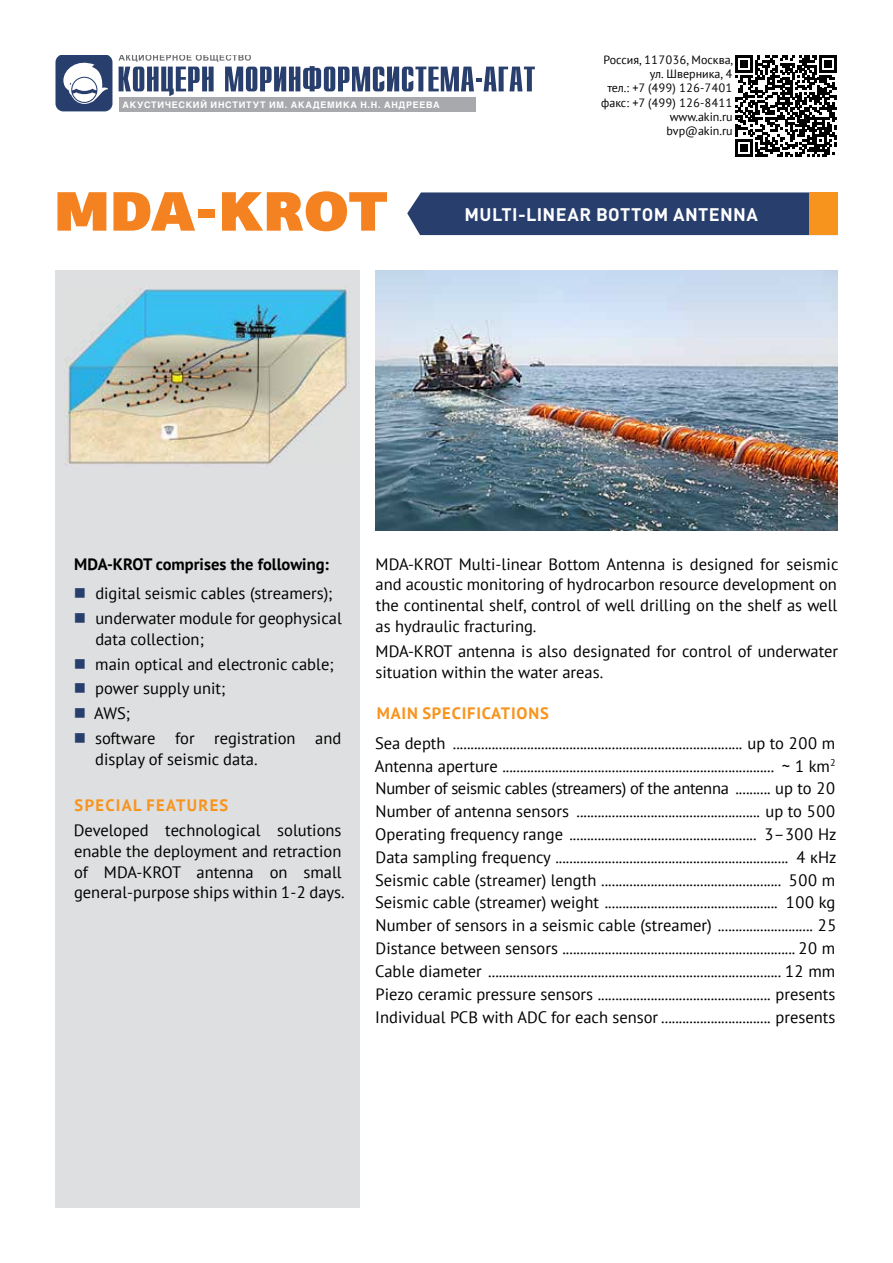
<style>
.page{position:relative;width:893px;height:1263px;background:#fff}
.page>*{position:absolute;margin:0;border:0;box-sizing:border-box;transform-origin:0 0}
.t1{font:900 55.5px "PF Agora Sans Pro";letter-spacing:-.005em;color:#f58220}
.t2{font:18px "Plumb Bold C";letter-spacing:.02em;color:#fff}
.t3{font:16.5px/22.8px "PT Sans";color:#000}
.t4{font:700 16.5px "PT Sans";color:#000}
.t5{font:700 16.5px "PT Sans";letter-spacing:.05em;color:#f7941e}
.t6{font:700 16.5px "PT Sans";letter-spacing:.08em;color:#f7941e}
.t7{font:12px/14.2px "PT Sans";color:#000;text-align:right}
.t8{font:700 9px "Helios C";letter-spacing:.08em;color:#fff}
</style>
<div class="page">
<div style="left:119px;top:97px;width:356px;height:14px;background:#a7a9ac"></div>
<svg style="left:56px;top:55px;width:56px;height:56px"></svg>
<svg style="left:119px;top:55px;width:416px;height:41px"></svg>
<div style="left:407px;top:192px;width:402px;height:43px;background:#283e6c"></div>
<div style="left:809px;top:192px;width:28px;height:43px;background:#f7941e"></div>
<div style="left:56px;top:270px;width:304px;height:937px;background:#dedfe0"></div>
<svg style="left:735px;top:56px;width:102px;height:101px"></svg>
<img style="left:65px;top:288px;width:285px;height:179px">
<img style="left:375px;top:270px;width:462px;height:260px">
<p class="t8" style="left:123px;top:100px;width:319px">АКУСТИЧЕСКИЙ ИНСТИТУТ ИМ. АКАДЕМИКА Н.Н. АНДРЕЕВА</p>
<h1 class="t1" style="left:54px;top:173px;width:335px">MDA-KROT</h1>
<p class="t7" style="left:601px;top:52px;width:133px">Россия, 117036, Москва, ул. Шверника, 4<br>тел.: +7 (499) 126-7401 факс: +7 (499) 126-8411 www.akin.ru bvp@akin.ru</p>
<p class="t2" style="left:465px;top:204px;width:295px">MULTI-LINEAR BOTTOM ANTENNA</p>
<p class="t4" style="left:74px;top:553px;width:257px">MDA-KROT comprises the following:</p>
<p class="t3" style="left:95px;top:580px;width:248px;line-height:24.9px">digital seismic cables (streamers); underwater module for geophysical</p>
<p class="t3" style="left:94px;top:626px;width:249px;line-height:24.9px">data collection;<br>main optical and electronic cable; power supply unit;<br>AWS;<br>software for registration and</p>
<p class="t3" style="left:95px;top:747px;width:164px">display of seismic data.</p>
<p class="t6" style="left:75px;top:794px;width:155px">SPECIAL FEATURES</p>
<p class="t3" style="left:74px;top:820px;width:272px;line-height:20.7px">Developed technological solutions enable the deployment and retraction of MDA-KROT antenna on small general-purpose ships within 1-2 days.</p>
<p class="t3" style="left:376px;top:553px;width:464px;line-height:20.7px;text-align:justify">MDA-KROT Multi-linear Bottom Antenna is designed for seismic and acoustic monitoring of hydrocarbon resource development on the continental shelf, control of well drilling on the shelf as well as hydraulic fracturing.</p>
<p class="t3" style="left:376px;top:640px;width:464px;line-height:20.7px">MDA-KROT antenna is also designated for control of underwater situation within the water areas.</p>
<p class="t5" style="left:377px;top:703px;width:174px">MAIN SPECIFICATIONS</p>
<p class="t3" style="left:375px;top:731px;width:464px;text-align:justify">Sea depth .................................................................................. up to 200 m Antenna aperture ............................................................................. ~ 1 km<sup>2<br></sup>Number of seismic cables (streamers) of the antenna .......... up to 20<br>Number of antenna sensors .................................................... up to 500<br>Operating frequency range ..................................................... 3–300 Hz Data sampling frequency .................................................................. 4 кHz Seismic cable (streamer) length ................................................... 500 m Seismic cable (streamer) weight ................................................. 100 kg Number of sensors in a seismic cable (streamer) ........................... 25<br>Distance between sensors .................................................................. 20 m Cable diameter ................................................................................... 12 mm Piezo ceramic pressure sensors ................................................. presents Individual PCB with ADC for each sensor ............................... presents</p>
</div>
